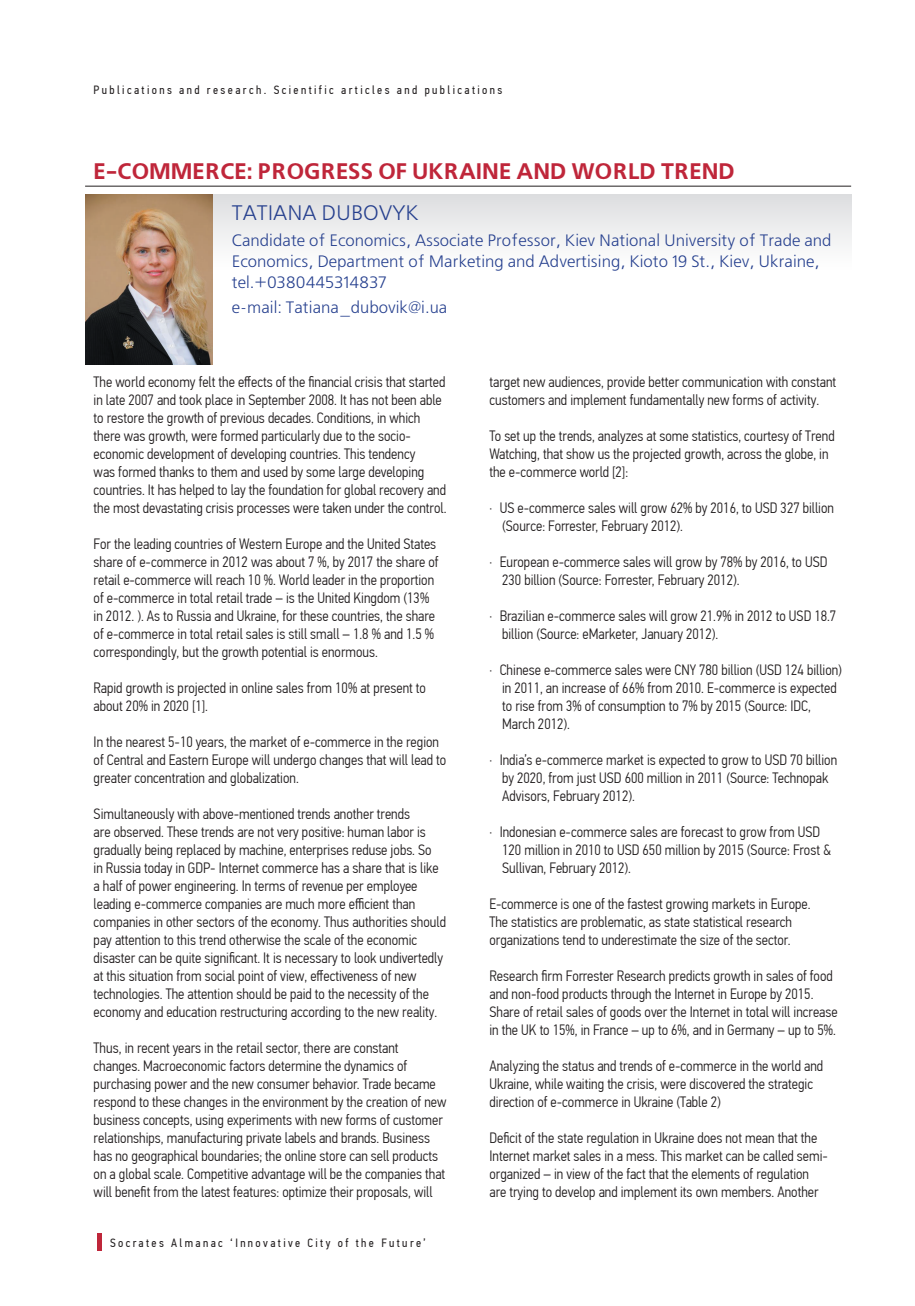
<style>
.page{position:relative;width:915px;height:1306px;background:#fff}
.page>*{position:absolute;margin:0;border:0;box-sizing:border-box;transform-origin:0 0}
.podzagolovok_bold{font:700 22.5px "Free Set C";color:#bf263a}
.podzagolovok{font:21px "Free Set C";color:#253f8e}
.podzagolovok_small{font:16.5px/21px "Free Set C";color:#253f8e}
.text{font:300 15px/18px "PF Din Text Cond Pro";color:#231f20}
.t1{font:12px "PF Din Text Cond Pro";letter-spacing:.2em;color:#231f20}
</style>
<div class="page">
<hr style="left:97px;top:1233px;width:4px;height:17px;background:#bf263a">
<div style="left:85px;top:195px;width:765px;height:170px;background:linear-gradient(to bottom,#e9e9ea,#fff)"></div>
<img style="left:85px;top:195px;width:128px;height:170px">
<hr style="left:85px;top:186px;width:765px;height:1px;background:#231f20">
<p class="t1" style="left:94px;top:83px;width:410px">Publications and research. Scientific articles and publications</p>
<p class="podzagolovok_bold" style="left:94px;top:158px;width:642px">E-COMMERCE: PROGRESS OF UKRAINE AND WORLD TREND</p>
<p class="podzagolovok" style="left:232px;top:202px;width:188px">TATIANA DUBOVYK</p>
<p class="podzagolovok_small" style="left:232px;top:230px;width:601px">Candidate of Economics, Associate Professor, Kiev National University of Trade and<br>Economics, Department of Marketing and Advertising, Kioto 19 St., Kiev, Ukraine, tel.+0380445314837</p>
<p class="podzagolovok_small" style="left:232px;top:297px;width:217px">e-mail: Tatiana_dubovik@i.ua</p>
<p class="text" style="left:94px;top:372px;width:354px">The world economy felt the effects of the financial crisis that started in late 2007 and took place in September 2008. It has not been able to restore the growth of previous decades. Conditions, in which there was growth, were formed particularly due to the socio&shy;economic development of developing countries. This tendency<br>was formed thanks to them and used by some large developing countries. It has helped to lay the foundation for global recovery and the most devastating crisis processes were taken under the control.</p>
<p class="text" style="left:94px;top:534px;width:346px">For the leading countries of Western Europe and the United States share of e-commerce in 2012 was about 7 %, by 2017 the share of retail e-commerce will reach 10 %. World leader in the proportion of e-commerce in total retail trade – is the United Kingdom (13% in 2012. ). As to Russia and Ukraine, for these countries, the share of e-commerce in total retail sales is still small – 1.8 % and 1.5 % correspondingly, but the growth potential is enormous.</p>
<p class="text" style="left:94px;top:678px;width:334px">Rapid growth is projected in online sales from 10% at present to about 20% in 2020 [1].</p>
<p class="text" style="left:94px;top:732px;width:354px">In the nearest 5-10 years, the market of e-commerce in the region of Central and Eastern Europe will undergo changes that will lead to greater concentration and globalization.</p>
<p class="text" style="left:94px;top:804px;width:354px">Simultaneously with above-mentioned trends another trends<br>are observed. These trends are not very positive: human labor is gradually being replaced by machine, enterprises reduse jobs. So<br>in Russia today in GDP- Internet commerce has a share that is like a half of power engineering. In terms of revenue per employee leading e-commerce companies are much more efficient than companies in other sectors of the economy. Thus authorities should pay attention to this trend otherwise the scale of the economic disaster can be quite significant. It is necessary to look undivertedly at this situation from social point of view, effectiveness of new technologies. The attention should be paid to the necessity of the economy and education restructuring according to the new reality.</p>
<p class="text" style="left:94px;top:1038px;width:354px">Thus, in recent years in the retail sector, there are constant changes. Macroeconomic factors determine the dynamics of purchasing power and the new consumer behavior. Trade became respond to these changes in the environment by the creation of new business concepts, using experiments with new forms of customer relationships, manufacturing private labels and brands. Business has no geographical boundaries; the online store can sell products on a global scale. Competitive advantage will be the companies that will benefit from the latest features: optimize their proposals, will</p>
<p class="t1" style="left:110px;top:1235px;width:317px">Socrates Almanac ‘Innovative City of the Future’</p>
<p class="text" style="left:489px;top:372px;width:348px">target new audiences, provide better communication with constant customers and implement fundamentally new forms of activity.</p>
<p class="text" style="left:489px;top:426px;width:346px">To set up the trends, analyzes at some statistics, courtesy of Trend<br>Watching, that show us the projected growth, across the globe, in the e-commerce world [2]:</p>
<p class="text" style="left:502px;top:498px;width:333px;text-indent:-13px">· US e-commerce sales will grow 62% by 2016, to USD 327 billion (Source: Forrester, February 2012).</p>
<p class="text" style="left:502px;top:552px;width:327px;text-indent:-13px">· European e-commerce sales will grow by 78% by 2016, to USD<br>230 billion (Source: Forrester, February 2012).</p>
<p class="text" style="left:502px;top:606px;width:335px;text-indent:-13px">· Brazilian e-commerce sales will grow 21.9% in 2012 to USD 18.7 billion (Source: eMarketer, January 2012).</p>
<p class="text" style="left:502px;top:660px;width:341px;text-indent:-13px">· Chinese e-commerce sales were CNY 780 billion (USD 124 billion) in 2011, an increase of 66% from 2010. E-commerce is expected to rise from 3% of consumption to 7% by 2015 (Source: IDC, March 2012).</p>
<p class="text" style="left:502px;top:750px;width:336px;text-indent:-13px">· India’s e-commerce market is expected to grow to USD 70 billion by 2020, from just USD 600 million in 2011 (Source: Technopak<br>Advisors, February 2012).</p>
<p class="text" style="left:502px;top:822px;width:330px;text-indent:-13px">· Indonesian e-commerce sales are forecast to grow from USD<br>120 million in 2010 to USD 650 million by 2015 (Source: Frost &amp;<br>Sullivan, February 2012).</p>
<p class="text" style="left:489px;top:894px;width:322px">E-commerce is one of the fastest growing markets in Europe.<br>The statistics are problematic, as state statistical research organizations tend to underestimate the size of the sector.</p>
<p class="text" style="left:489px;top:966px;width:350px">Research firm Forrester Research predicts growth in sales of food and non-food products through the Internet in Europe by 2015.<br>Share of retail sales of goods over the Internet in total will increase in the UK to 15%, in France – up to 6%, and in Germany – up to 5%.</p>
<p class="text" style="left:489px;top:1056px;width:335px">Analyzing the status and trends of e-commerce in the world and<br>Ukraine, while waiting the crisis, were discovered the strategic direction of e-commerce in Ukraine (Table 2)</p>
<p class="text" style="left:489px;top:1128px;width:340px">Deficit of the state regulation in Ukraine does not mean that the Internet market sales in a mess. This market can be called semi&shy;organized – in view of the fact that the elements of regulation are trying to develop and implement its own members. Another</p>
</div>
